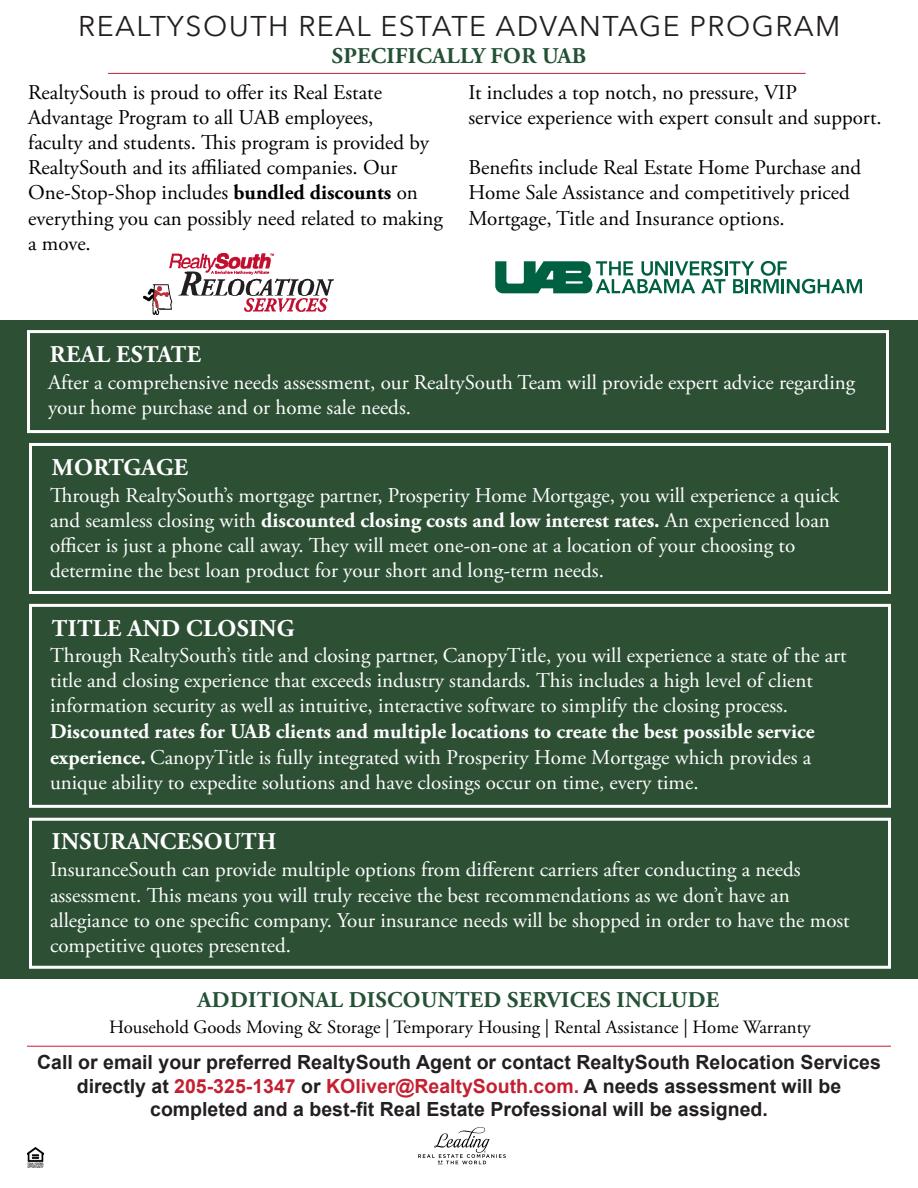
<style>
.page{position:relative;width:918px;height:1188px;background:#fff}
.page>*{position:absolute;margin:0;border:0;box-sizing:border-box;transform-origin:0 0}
.t1{font:28.5px "Avenir Next";letter-spacing:.05em;color:#231f20}
.t2{font:700 24px "Adobe Garamond Pro";letter-spacing:.015em;color:#fff}
.t3{font:700 22.5px "Adobe Garamond Pro";letter-spacing:.015em;color:#255236}
.t4{font:700 22.5px "Adobe Garamond Pro";letter-spacing:.015em;color:#245135}
.t5{font:21px/25.2px "Adobe Garamond Pro";color:#fff}
.t6{font:21px/25.2px "Adobe Garamond Pro";color:#000}
.t7{font:700 19.5px/23.4px "Arial";color:#231f20;text-align:center}
.t8{font:18.75px "Adobe Garamond Pro";color:#000}
.s1{font-weight:700}
.s2{color:#c42032}
</style>
<div class="page">
<img style="left:418px;top:1127px;width:88px;height:38px">
<div style="left:0;top:320px;width:918px;height:658px;background:#2d5035"></div>
<div style="left:27px;top:330px;width:862px;height:103px;border:3px solid #fff"></div>
<img style="left:144px;top:254px;width:189px;height:61px">
<svg style="left:495px;top:261px;width:367px;height:33px"></svg>
<hr style="left:108px;top:73px;width:698px;height:1px;background:#c42032">
<div style="left:29px;top:443px;width:862px;height:151px;border:3px solid #fff"></div>
<div style="left:29px;top:604px;width:862px;height:204px;border:3px solid #fff"></div>
<div style="left:29px;top:818px;width:862px;height:151px;border:3px solid #fff"></div>
<hr style="left:27px;top:1046px;width:864px;height:1px;background:#c42032">
<img style="left:27px;top:1148px;width:16px;height:20px">
<p class="t1" style="left:78px;top:2px;width:764px">REALTYSOUTH REAL ESTATE ADVANTAGE PROGRAM</p>
<p class="t4" style="left:332px;top:43px;width:256px">SPECIFICALLY FOR UAB</p>
<p class="t6" style="left:468px;top:80px;width:330px">It includes a top notch, no pressure, VIP</p>
<p class="t6" style="left:468px;top:105px;width:415px">service experience with expert consult and support.</p>
<p class="t6" style="left:468px;top:156px;width:394px">Benefits include Real Estate Home Purchase and<br>Home Sale Assistance and competitively priced<br>Mortgage, Title and Insurance options.</p>
<p class="t6" style="left:28px;top:80px;width:416px">RealtySouth is proud to offer its Real Estate Advantage Program to all UAB employees,<br>faculty and students. This program is provided by RealtySouth and its affiliated companies. Our One-Stop-Shop includes <span class="s1">bundled discounts</span> on everything you can possibly need related to making a move.</p>
<p class="t2" style="left:50px;top:340px;width:152px">REAL ESTATE</p>
<p class="t5" style="left:48px;top:370px;width:809px">After a comprehensive needs assessment, our RealtySouth Team will provide expert advice regarding your home purchase and or home sale needs.</p>
<p class="t2" style="left:52px;top:453px;width:138px">MORTGAGE</p>
<p class="t5" style="left:50px;top:483px;width:791px">Through RealtySouth’s mortgage partner, Prosperity Home Mortgage, you will experience a quick and seamless closing with <span class="s1">discounted closing costs and low interest rates.</span> An experienced loan officer is just a phone call away. They will meet one-on-one at a location of your choosing to determine the best loan product for your short and long-term needs.</p>
<p class="t2" style="left:52px;top:614px;width:244px">TITLE AND CLOSING</p>
<p class="t5" style="left:50px;top:643px;width:798px">Through RealtySouth’s title and closing partner, CanopyTitle, you will experience a state of the art title and closing experience that exceeds industry standards. This includes a high level of client information security as well as intuitive, interactive software to simplify the closing process.<br><span class="s1">Discounted rates for UAB clients and multiple locations to create the best possible service experience.</span> CanopyTitle is fully integrated with Prosperity Home Mortgage which provides a unique ability to expedite solutions and have closings occur on time, every time.</p>
<p class="t2" style="left:52px;top:828px;width:226px">INSURANCESOUTH</p>
<p class="t5" style="left:50px;top:858px;width:801px">InsuranceSouth can provide multiple options from different carriers after conducting a needs assessment. This means you will truly receive the best recommendations as we don’t have an allegiance to one specific company. Your insurance needs will be shopped in order to have the most competitive quotes presented.</p>
<p class="t3" style="left:198px;top:986px;width:523px">ADDITIONAL DISCOUNTED SERVICES INCLUDE</p>
<p class="t8" style="left:109px;top:1015px;width:703px">Household Goods Moving &amp; Storage | Temporary Housing | Rental Assistance | Home Warranty</p>
<p class="t7" style="left:37px;top:1051px;width:845px">Call or email your preferred RealtySouth Agent or contact RealtySouth Relocation Services directly at <span class="s2">205-325-1347</span> or <span class="s2">KOliver@RealtySouth.com.</span> A needs assessment will be completed and a best-fit Real Estate Professional will be assigned.</p>
</div>
